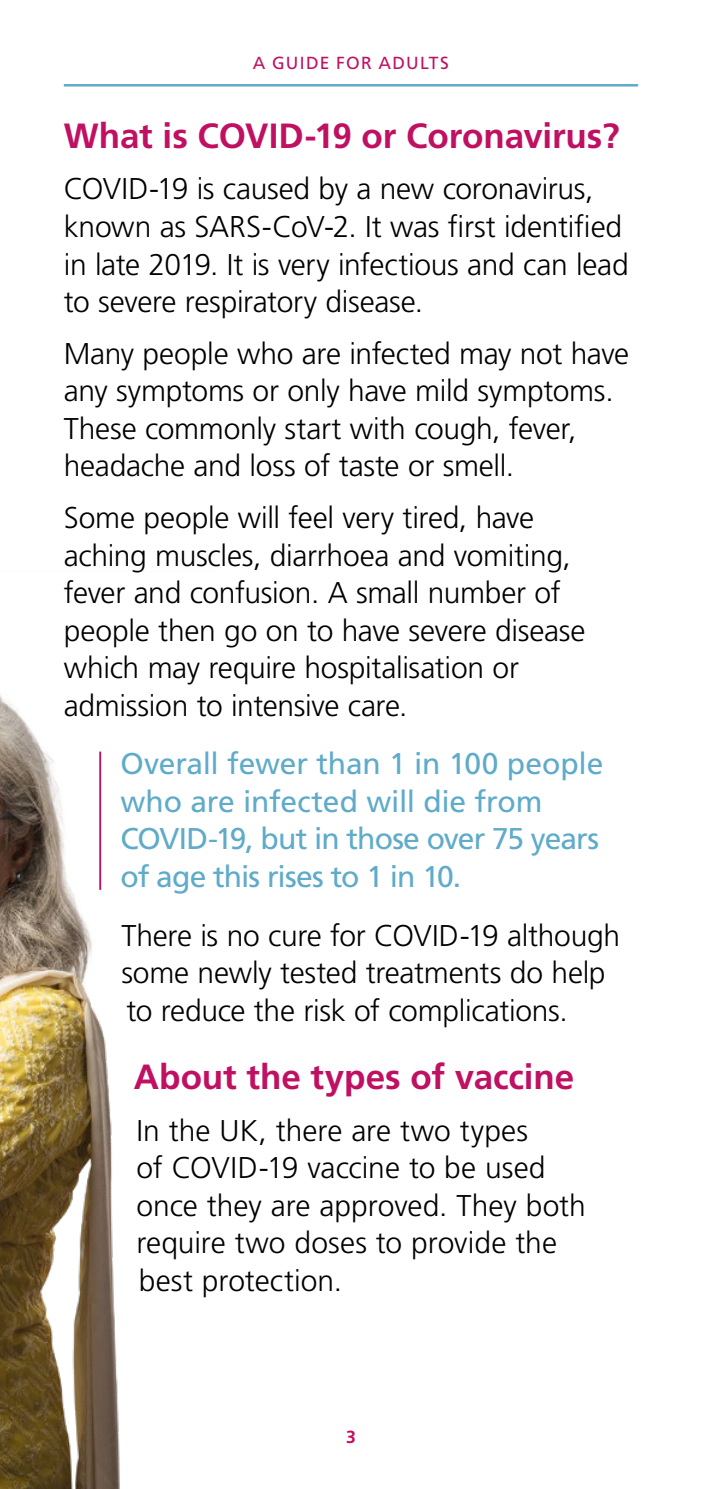
<style>
.page{position:relative;width:702px;height:1489px;background:#fff}
.page>*{position:absolute;margin:0;border:0;box-sizing:border-box;transform-origin:0 0}
.Subtitle{font:700 35px "Frutiger";letter-spacing:-.005em;color:#c01062}
.Body{font:300 30px/37.5px "Frutiger";letter-spacing:-.01em;color:#000}
.Body-2{font:30px/37.5px "Frutiger";letter-spacing:-.02em;color:#5fabc9}
.t1{font:17.5px "Frutiger";letter-spacing:.07em;color:#c01062}
.t2{font:700 17.5px "Frutiger";color:#c01062}
</style>
<div class="page">
<hr style="left:64px;top:84px;width:574px;height:2px;background:#5fabc9">
<img style="left:0;top:695px;width:120px;height:793px">
<p class="t1" style="left:253px;top:52px;width:197px">A GUIDE FOR ADULTS</p>
<p class="Subtitle" style="left:64px;top:115px;width:557px">What is COVID-19 or Coronavirus?</p>
<p class="Body" style="left:64px;top:170px;width:566px">COVID-19 is caused by a new coronavirus, known as SARS-CoV-2. It was first identified in late 2019. It is very infectious and can lead to severe respiratory disease.</p>
<p class="Body" style="left:64px;top:334px;width:567px">Many people who are infected may not have any symptoms or only have mild symptoms.<br>These commonly start with cough, fever, headache and loss of taste or smell.</p>
<p class="Body" style="left:64px;top:499px;width:523px">Some people will feel very tired, have aching muscles, diarrhoea and vomiting, fever and confusion. A small number of people then go on to have severe disease which may require hospitalisation or admission to intensive care.</p>
<p class="Body-2" style="left:120px;top:745px;width:484px">Overall fewer than 1 in 100 people who are infected will die from<br>COVID-19, but in those over 75 years of age this rises to 1 in 10.</p>
<p class="Body" style="left:121px;top:916px;width:500px">There is no cure for COVID-19 although some newly tested treatments do help to reduce the risk of complications.</p>
<p class="Subtitle" style="left:134px;top:1056px;width:442px">About the types of vaccine</p>
<p class="Body" style="left:136px;top:1111px;width:451px">In the UK, there are two types<br>of COVID-19 vaccine to be used once they are approved. They both require two doses to provide the best protection.</p>
<p class="t2" style="left:346px;top:1426px;width:11px">3</p>
</div>
